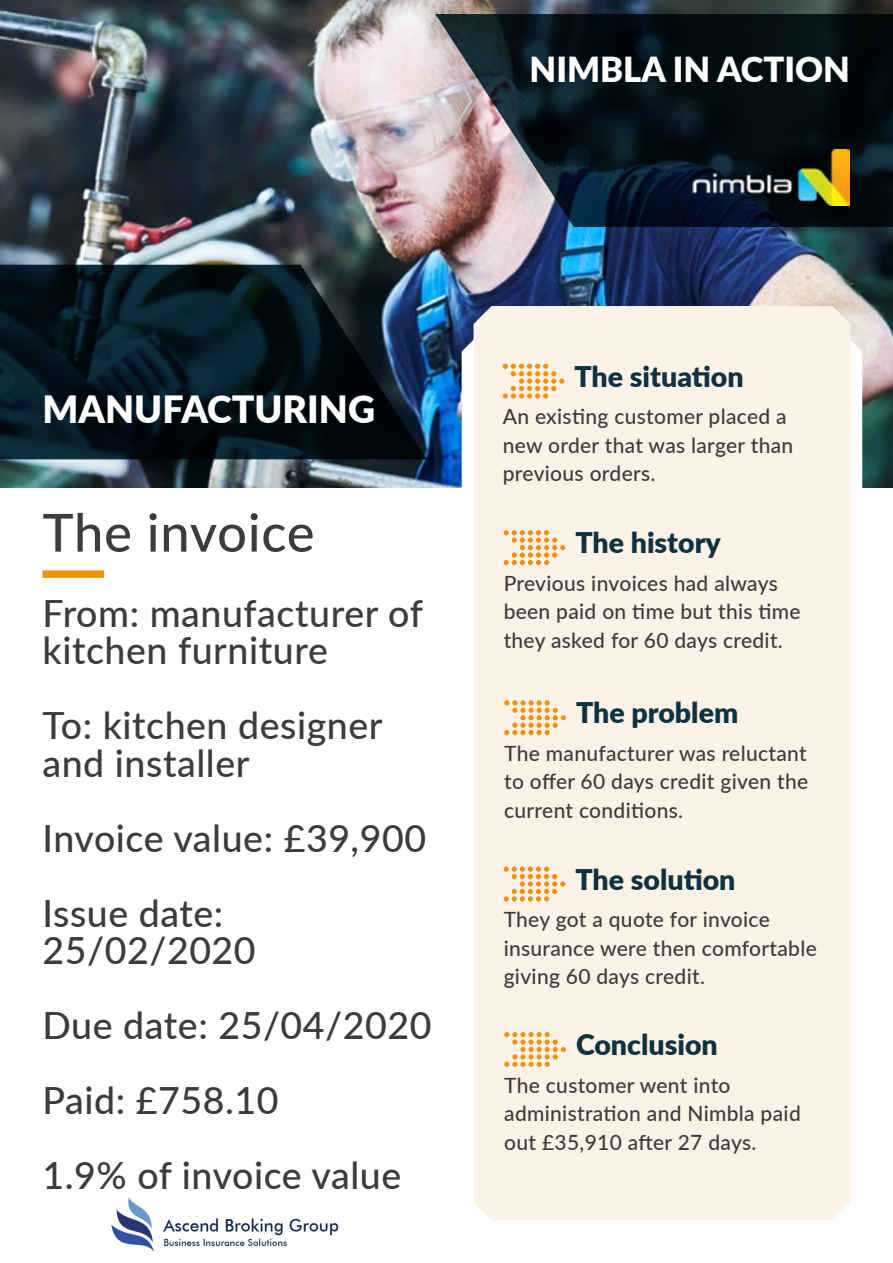
<style>
.page{position:relative;width:893px;height:1263px;background:#fff}
.page>*{position:absolute;margin:0;border:0;box-sizing:border-box;transform-origin:0 0}
.t1{font:500 52.5px "Lato";letter-spacing:.01em;color:#3c3c3b}
.t2{font:500 37.5px/75px "Lato";letter-spacing:.015em;color:#3c3c3b}
.t3{font:900 37.5px "Lato";color:#fff}
.t4{font:900 34.5px "Lato";color:#fff}
.t5{font:900 28.5px "Lato";color:#0e3240}
.t6{font:500 21px/28.5px "Lato";letter-spacing:.015em;color:#3c3c3b}
</style>
<div class="page">
<img style="left:0;top:0;width:893px;height:487px">
<svg style="left:462px;top:327px;width:400px;height:875px"></svg>
<div style="left:473px;top:306px;width:377px;height:914px;background:#fdf2e7"></div>
<svg style="left:503px;top:364px;width:61px;height:34px;background:#f9d5a4"></svg>
<svg style="left:504px;top:530px;width:61px;height:35px;background:#f9d5a5"></svg>
<svg style="left:504px;top:700px;width:62px;height:35px;background:#fad6a6"></svg>
<svg style="left:504px;top:867px;width:61px;height:34px;background:#f9d5a4"></svg>
<svg style="left:435px;top:14px;width:458px;height:213px;background:#252b32"></svg>
<svg style="left:0;top:265px;width:427px;height:194px;background:#081a25"></svg>
<svg style="left:504px;top:1032px;width:62px;height:35px;background:#f9d6a6"></svg>
<div style="left:43px;top:570px;width:61px;height:8px;background:#f39207"></div>
<img style="left:693px;top:150px;width:157px;height:56px">
<img style="left:111px;top:1197px;width:228px;height:55px">
<h3 class="t4" style="left:530px;top:43px;width:322px">NIMBLA IN ACTION</h3>
<h2 class="t3" style="left:43px;top:381px;width:334px">MANUFACTURING</h2>
<h1 class="t1" style="left:43px;top:495px;width:274px">The invoice</h1>
<h2 class="t2" style="left:43px;top:593px;width:382px;line-height:37.5px">From: manufacturer of kitchen furniture</h2>
<h2 class="t2" style="left:43px;top:705px;width:341px;line-height:37.5px">To: kitchen designer and installer</h2>
<h2 class="t2" style="left:43px;top:799px;width:385px">Invoice value: £39,900<br>Issue date:</h2>
<h2 class="t2" style="left:43px;top:911px;width:391px">25/02/2020<br>Due date: 25/04/2020<br>Paid: £758.10<br>1.9% of invoice value</h2>
<h3 class="t5" style="left:574px;top:355px;width:171px">The situation</h3>
<p class="t6" style="left:503px;top:401px;width:292px">An existing customer placed a new order that was larger than previous orders.</p>
<h3 class="t5" style="left:575px;top:521px;width:147px">The history</h3>
<p class="t6" style="left:504px;top:568px;width:299px">Previous invoices had always been paid on time but this time they asked for 60 days credit.</p>
<h3 class="t5" style="left:576px;top:691px;width:164px">The problem</h3>
<p class="t6" style="left:504px;top:738px;width:305px;text-align:justify">The manufacturer was reluctant to offer 60 days credit given the current conditions.</p>
<h3 class="t5" style="left:575px;top:858px;width:162px">The solution</h3>
<p class="t6" style="left:504px;top:904px;width:315px">They got a quote for invoice insurance were then comfortable giving 60 days credit.</p>
<h3 class="t5" style="left:576px;top:1023px;width:143px">Conclusion</h3>
<p class="t6" style="left:504px;top:1070px;width:298px">The customer went into administration and Nimbla paid out £35,910 after 27 days.</p>
</div>
